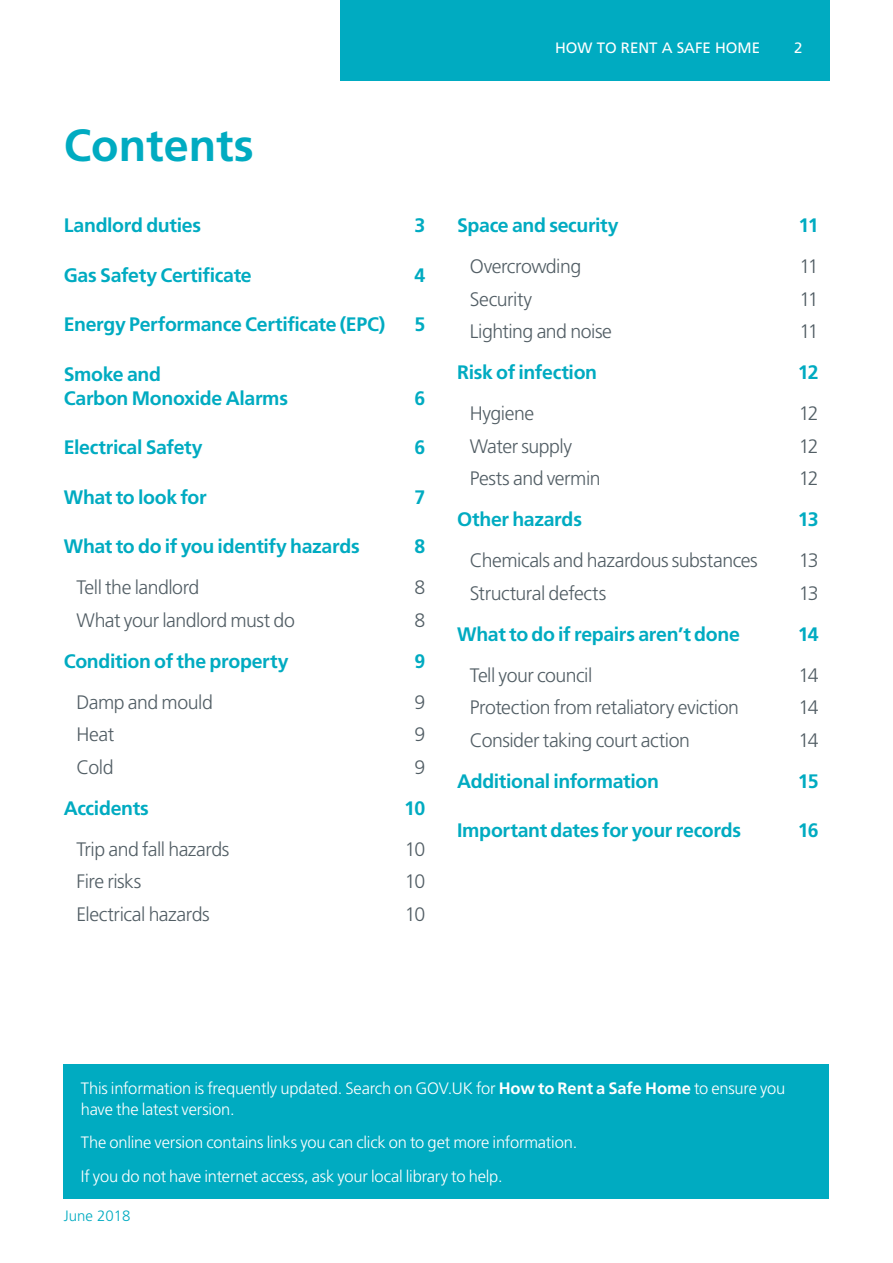
<style>
.page{position:relative;width:893px;height:1263px;background:#fff}
.page>*{position:absolute;margin:0;border:0;box-sizing:border-box;transform-origin:0 0}
.t1{font:700 45px "Frutiger LT Std";color:#00abc1}
.t2{font:700 19.5px/24px "Frutiger LT Std";letter-spacing:-.015em;color:#00abc1}
.t3{font:300 19.5px "Frutiger LT Std";letter-spacing:-.025em;color:#525e65}
.Body_copy{font:300 16.5px/21px "Frutiger LT Std";letter-spacing:-.01em;color:#fff}
.t4{font:15px "Frutiger LT Std";color:#fff}
.t5{font:300 15px "Frutiger";color:#00abc1}
.s1{font-weight:700}
</style>
<div class="page">
<div style="left:340px;top:0;width:489px;height:81px;background:#00abc1"></div>
<div style="left:64px;top:1064px;width:765px;height:135px;background:#00abc1"></div>
<h1 class="t1" style="left:64px;top:119px;width:191px">Contents</h1>
<p class="t2" style="left:64px;top:213px;width:139px">Landlord duties</p>
<p class="t2" style="left:414px;top:213px;width:12px">3</p>
<p class="t2" style="left:64px;top:263px;width:189px">Gas Safety Certificate</p>
<p class="t2" style="left:414px;top:263px;width:12px">4</p>
<p class="t2" style="left:64px;top:312px;width:323px">Energy Performance Certificate (EPC)</p>
<p class="t2" style="left:414px;top:312px;width:12px">5</p>
<p class="t2" style="left:64px;top:362px;width:226px">Smoke and<br>Carbon Monoxide Alarms</p>
<p class="t2" style="left:414px;top:386px;width:12px">6</p>
<p class="t2" style="left:64px;top:435px;width:140px">Electrical Safety</p>
<p class="t2" style="left:414px;top:435px;width:12px">6</p>
<p class="t2" style="left:64px;top:485px;width:145px">What to look for</p>
<p class="t2" style="left:414px;top:485px;width:12px">7</p>
<p class="t2" style="left:64px;top:534px;width:298px">What to do if you identify hazards</p>
<p class="t2" style="left:414px;top:534px;width:12px">8</p>
<p class="t3" style="left:77px;top:576px;width:124px">Tell the landlord</p>
<p class="t3" style="left:414px;top:576px;width:12px">8</p>
<p class="t3" style="left:77px;top:609px;width:220px">What your landlord must do</p>
<p class="t3" style="left:414px;top:609px;width:12px">8</p>
<p class="t2" style="left:64px;top:649px;width:226px">Condition of the property</p>
<p class="t2" style="left:414px;top:649px;width:12px">9</p>
<p class="t3" style="left:77px;top:691px;width:138px">Damp and mould</p>
<p class="t3" style="left:414px;top:691px;width:12px">9</p>
<p class="t3" style="left:77px;top:723px;width:39px">Heat</p>
<p class="t3" style="left:414px;top:723px;width:12px">9</p>
<p class="t3" style="left:77px;top:756px;width:38px">Cold</p>
<p class="t3" style="left:414px;top:756px;width:12px">9</p>
<p class="t2" style="left:64px;top:796px;width:87px">Accidents</p>
<p class="t2" style="left:404px;top:796px;width:22px">10</p>
<p class="t3" style="left:77px;top:838px;width:154px">Trip and fall hazards</p>
<p class="t3" style="left:405px;top:838px;width:22px">10</p>
<p class="t3" style="left:77px;top:870px;width:67px">Fire risks</p>
<p class="t3" style="left:405px;top:870px;width:22px">10</p>
<p class="t3" style="left:77px;top:903px;width:135px">Electrical hazards</p>
<p class="t3" style="left:405px;top:903px;width:22px">10</p>
<p class="t4" style="left:555px;top:39px;width:207px">HOW TO RENT A SAFE HOME</p>
<p class="t4" style="left:794px;top:39px;width:10px">2</p>
<p class="t2" style="left:457px;top:213px;width:163px">Space and security</p>
<p class="t2" style="left:798px;top:213px;width:22px">11</p>
<p class="t3" style="left:470px;top:255px;width:113px">Overcrowding</p>
<p class="t3" style="left:799px;top:255px;width:21px">11</p>
<p class="t3" style="left:470px;top:288px;width:64px">Security</p>
<p class="t3" style="left:799px;top:288px;width:21px">11</p>
<p class="t3" style="left:470px;top:320px;width:144px">Lighting and noise</p>
<p class="t3" style="left:799px;top:320px;width:21px">11</p>
<p class="t2" style="left:457px;top:360px;width:142px">Risk of infection</p>
<p class="t2" style="left:798px;top:360px;width:22px">12</p>
<p class="t3" style="left:470px;top:402px;width:66px">Hygiene</p>
<p class="t3" style="left:799px;top:402px;width:21px">12</p>
<p class="t3" style="left:470px;top:435px;width:104px">Water supply</p>
<p class="t3" style="left:799px;top:435px;width:21px">12</p>
<p class="t3" style="left:470px;top:467px;width:132px">Pests and vermin</p>
<p class="t3" style="left:799px;top:467px;width:21px">12</p>
<p class="t2" style="left:457px;top:507px;width:126px">Other hazards</p>
<p class="t2" style="left:798px;top:507px;width:22px">13</p>
<p class="t3" style="left:470px;top:549px;width:289px">Chemicals and hazardous substances</p>
<p class="t3" style="left:799px;top:549px;width:21px">13</p>
<p class="t3" style="left:470px;top:582px;width:138px">Structural defects</p>
<p class="t3" style="left:799px;top:582px;width:21px">13</p>
<p class="t2" style="left:457px;top:622px;width:284px">What to do if repairs aren’t done</p>
<p class="t2" style="left:798px;top:622px;width:22px">14</p>
<p class="t3" style="left:470px;top:664px;width:124px">Tell your council</p>
<p class="t3" style="left:798px;top:664px;width:22px">14</p>
<p class="t3" style="left:470px;top:696px;width:271px">Protection from retaliatory eviction</p>
<p class="t3" style="left:798px;top:696px;width:22px">14</p>
<p class="t3" style="left:470px;top:729px;width:222px">Consider taking court action</p>
<p class="t3" style="left:798px;top:729px;width:22px">14</p>
<p class="t2" style="left:457px;top:769px;width:203px">Additional information</p>
<p class="t2" style="left:798px;top:769px;width:22px">15</p>
<p class="t2" style="left:457px;top:819px;width:286px">Important dates for your records</p>
<p class="t2" style="left:798px;top:819px;width:22px">16</p>
<p class="Body_copy" style="left:81px;top:1078px;width:706px">This information is frequently updated. Search on GOV.UK for <span class="s1">How to Rent a Safe Home</span> to ensure you have the latest version.</p>
<p class="Body_copy" style="left:81px;top:1132px;width:498px">The online version contains links you can click on to get more information.</p>
<p class="Body_copy" style="left:81px;top:1166px;width:423px">If you do not have internet access, ask your local library to help.</p>
<p class="t5" style="left:64px;top:1207px;width:68px">June 2018</p>
</div>
